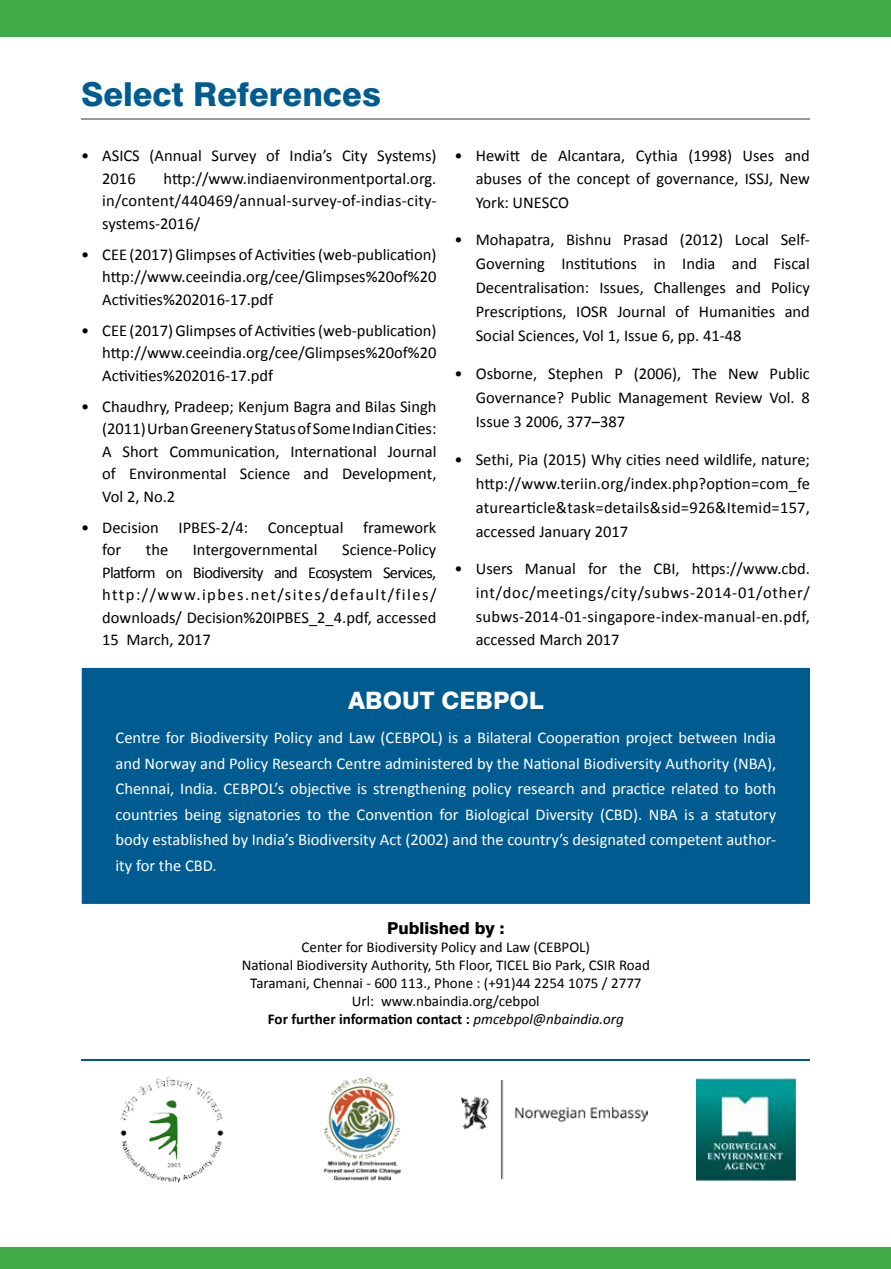
<style>
.page{position:relative;width:891px;height:1269px;background:#fff}
.page>*{position:absolute;margin:0;border:0;box-sizing:border-box;transform-origin:0 0}
.t1{font:800 33px "Swiss 721 BT";color:#005c90}
.t2{font:800 24px "Swiss 721 BT";color:#fff}
.t3{font:16.5px/22.5px "Calibri";color:#000;text-align:justify}
.t4{font:16.5px/25.5px "Calibri";color:#fff;text-align:justify}
.t5{font:800 16.5px "Swiss 721 BT";color:#000}
.t6{font:15px/18px "Calibri";color:#000;text-align:center}
.s1{font-weight:700}
.s2{font-style:italic}
</style>
<div class="page">
<div style="left:82px;top:668px;width:728px;height:236px;background:#005c90"></div>
<svg style="left:82px;top:1059px;width:728px;height:2px"></svg>
<img style="left:696px;top:1079px;width:100px;height:101px">
<img style="left:120px;top:1076px;width:104px;height:107px">
<img style="left:323px;top:1077px;width:78px;height:104px">
<img style="left:462px;top:1080px;width:185px;height:98px">
<div style="left:0;top:0;width:891px;height:37px;background:#41ad49"></div>
<div style="left:0;top:1248px;width:891px;height:21px;background:#41ad49"></div>
<hr style="left:81px;top:118px;width:729px;height:2px;background:#58595b">
<h1 class="t1" style="left:81px;top:74px;width:302px">Select References</h1>
<p class="t3" style="left:102px;top:144px;width:336px;text-indent:-21px">• ASICS (Annual Survey of India’s City Systems)<br>2016</p>
<p class="t3" style="left:102px;top:166px;width:336px;text-indent:61px">http://www.indiaenvironmentportal.org. in/content/440469/annual-survey-of-indias-city&shy;systems-2016/</p>
<p class="t3" style="left:102px;top:242px;width:336px;text-indent:-21px">• CEE (2017) Glimpses of Activities (web-publication) http://www.ceeindia.org/cee/Glimpses%20of%20<br>Activities%202016-17.pdf</p>
<p class="t3" style="left:102px;top:318px;width:336px;text-indent:-21px">• CEE (2017) Glimpses of Activities (web-publication) http://www.ceeindia.org/cee/Glimpses%20of%20<br>Activities%202016-17.pdf</p>
<p class="t3" style="left:102px;top:394px;width:336px;text-indent:-21px">• Chaudhry, Pradeep; Kenjum Bagra and Bilas Singh (2011) Urban Greenery Status of Some Indian Cities:<br>A Short Communication, International Journal of Environmental Science and Development, Vol 2, No.2</p>
<p class="t3" style="left:102px;top:515px;width:336px;text-indent:-21px">• Decision IPBES-2/4: Conceptual framework for</p>
<p class="t3" style="left:102px;top:538px;width:336px;text-indent:240px">Science-Policy Platform on Biodiversity and Ecosystem Services, http://www.ipbes.net/sites/default/files/ downloads/ Decision%20IPBES_2_4.pdf, accessed 15 March, 2017</p>
<p class="t3" style="left:146px;top:538px;width:24px">the</p>
<p class="t3" style="left:193px;top:538px;width:126px">Intergovernmental</p>
<p class="t3" style="left:476px;top:143px;width:336px;line-height:23.2px;text-indent:-21px">• Hewitt de Alcantara, Cythia (1998) Uses and abuses of the concept of governance, ISSJ, New York: UNESCO</p>
<p class="t3" style="left:476px;top:227px;width:336px;line-height:24px;text-indent:-21px">• Mohapatra, Bishnu Prasad (2012) Local Self-Governing Institutions in India and Fiscal Decentralisation: Issues, Challenges and Policy Prescriptions, IOSR Journal of Humanities and Social Sciences, Vol 1, Issue 6, pp. 41-48</p>
<p class="t3" style="left:476px;top:361px;width:336px;line-height:24px;text-indent:-21px">• Osborne, Stephen P (2006), The New Public Governance? Public Management Review Vol. 8<br>Issue 3 2006, 377–387</p>
<p class="t3" style="left:476px;top:446px;width:336px;line-height:24px;text-indent:-21px">• Sethi, Pia (2015) Why cities need wildlife, nature; http://www.teriin.org/index.php?option=com_fe aturearticle&amp;task=details&amp;sid=926&amp;Itemid=157, accessed January 2017</p>
<p class="t3" style="left:476px;top:556px;width:336px;line-height:23.7px;text-indent:-21px">• Users Manual for the CBI, https://www.cbd. int/doc/meetings/city/subws-2014-01/other/ subws-2014-01-singapore-index-manual-en.pdf, accessed March 2017</p>
<h2 class="t2" style="left:348px;top:686px;width:197px">ABOUT CEBPOL</h2>
<p class="t4" style="left:116px;top:724px;width:662px">Centre for Biodiversity Policy and Law (CEBPOL) is a Bilateral Cooperation project between India and Norway and Policy Research Centre administered by the National Biodiversity Authority (NBA), Chennai, India. CEBPOL’s objective is strengthening policy research and practice related to both countries being signatories to the Convention for Biological Diversity (CBD). NBA is a statutory body established by India’s Biodiversity Act (2002) and the country’s designated competent author&shy;ity for the CBD.</p>
<p class="t5" style="left:387px;top:918px;width:119px">Published by :</p>
<p class="t6" style="left:242px;top:937px;width:410px">Center for Biodiversity Policy and Law (CEBPOL)<br>National Biodiversity Authority, 5th Floor, TICEL Bio Park, CSIR Road Taramani, Chennai - 600 113., Phone : (+91)44 2254 1075 / 2777<br>Url: www.nbaindia.org/cebpol<br><span class="s1">For further information contact :</span> <span class="s2">pmcebpol@nbaindia.org</span></p>
</div>
